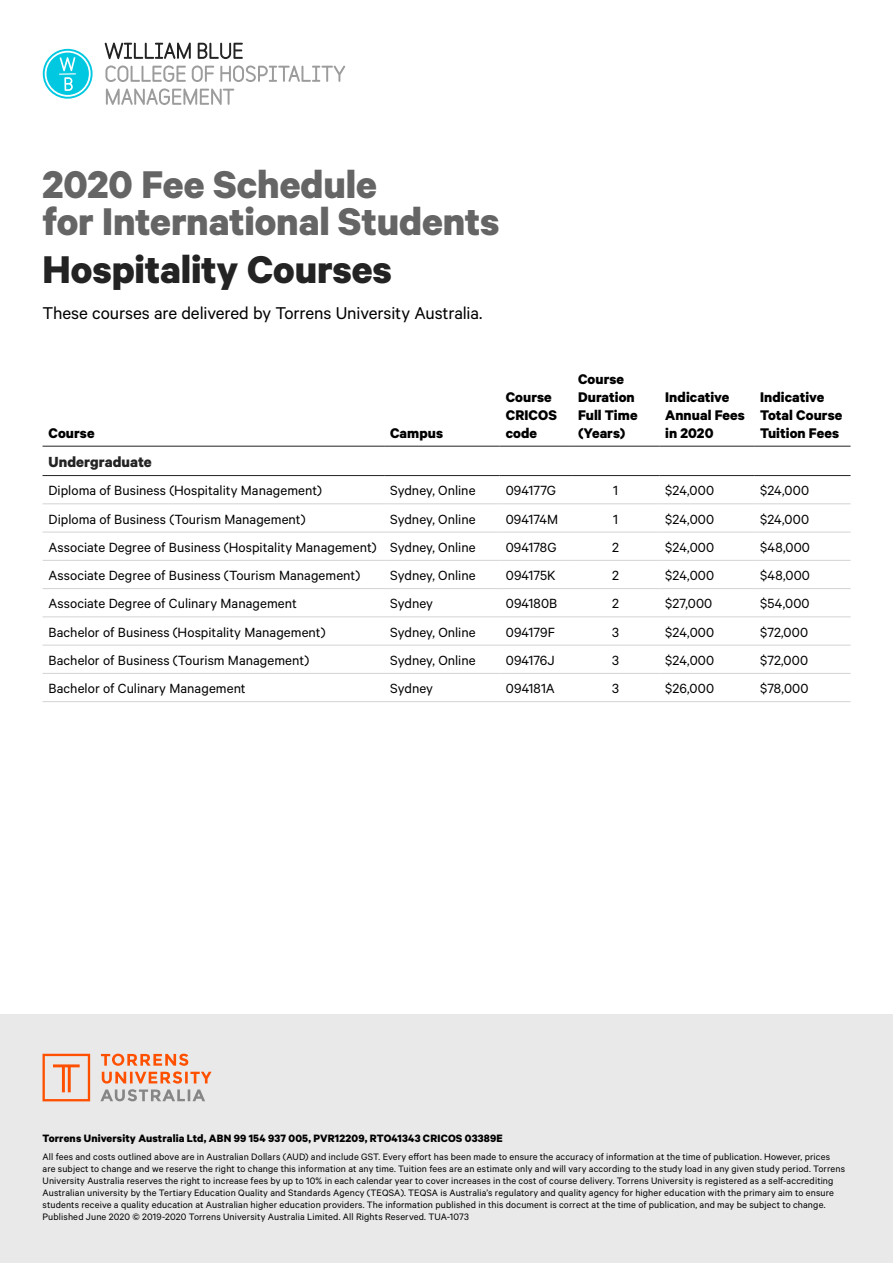
<style>
.page{position:relative;width:893px;height:1263px;background:#fff}
.page>*{position:absolute;margin:0;border:0;box-sizing:border-box;transform-origin:0 0}
.t1{font:700 43.5px/36px "Calibre";letter-spacing:-.005em;color:#656565}
.t2{font:700 43.5px "Calibre";letter-spacing:-.005em;color:#232323}
.t3{font:19.2px "Calibre";letter-spacing:-.005em;color:#000}
.t4{font:700 16.5px "Calibre";letter-spacing:.005em;color:#232323}
.t5{font:700 15.75px/18px "Calibre";letter-spacing:.005em;color:#000}
.t6{font:15px "Calibre";color:#000}
.t7{font:700 12px "Calibre";letter-spacing:.015em;color:#000}
.t8{font:10.5px/12px "Calibre";letter-spacing:.01em;color:#000}
</style>
<div class="page">
<div style="left:0;top:1014px;width:893px;height:249px;background:#e9e9e9"></div>
<svg style="left:43px;top:1054px;width:169px;height:47px"></svg>
<svg style="left:105px;top:43px;width:86px;height:16px"></svg>
<svg style="left:198px;top:43px;width:45px;height:16px"></svg>
<svg style="left:105px;top:65px;width:81px;height:17px"></svg>
<svg style="left:192px;top:65px;width:22px;height:17px"></svg>
<svg style="left:220px;top:65px;width:125px;height:17px"></svg>
<svg style="left:106px;top:88px;width:128px;height:17px"></svg>
<svg style="left:43px;top:49px;width:50px;height:50px"></svg>
<hr style="left:43px;top:503px;width:341px;height:1px;background:#d3d3d3">
<hr style="left:384px;top:503px;width:116px;height:1px;background:#d3d3d3">
<hr style="left:500px;top:503px;width:72px;height:1px;background:#d3d3d3">
<hr style="left:572px;top:503px;width:87px;height:1px;background:#d3d3d3">
<hr style="left:659px;top:503px;width:95px;height:1px;background:#d3d3d3">
<hr style="left:754px;top:503px;width:96px;height:1px;background:#d3d3d3">
<hr style="left:43px;top:532px;width:341px;height:1px;background:#d3d3d3">
<hr style="left:384px;top:532px;width:116px;height:1px;background:#d3d3d3">
<hr style="left:500px;top:532px;width:72px;height:1px;background:#d3d3d3">
<hr style="left:572px;top:532px;width:87px;height:1px;background:#d3d3d3">
<hr style="left:659px;top:532px;width:95px;height:1px;background:#d3d3d3">
<hr style="left:754px;top:532px;width:96px;height:1px;background:#d3d3d3">
<hr style="left:43px;top:560px;width:341px;height:1px;background:#d3d3d3">
<hr style="left:384px;top:560px;width:116px;height:1px;background:#d3d3d3">
<hr style="left:500px;top:560px;width:72px;height:1px;background:#d3d3d3">
<hr style="left:572px;top:560px;width:87px;height:1px;background:#d3d3d3">
<hr style="left:659px;top:560px;width:95px;height:1px;background:#d3d3d3">
<hr style="left:754px;top:560px;width:96px;height:1px;background:#d3d3d3">
<hr style="left:43px;top:588px;width:341px;height:1px;background:#d3d3d3">
<hr style="left:384px;top:588px;width:116px;height:1px;background:#d3d3d3">
<hr style="left:500px;top:588px;width:72px;height:1px;background:#d3d3d3">
<hr style="left:572px;top:588px;width:87px;height:1px;background:#d3d3d3">
<hr style="left:659px;top:588px;width:95px;height:1px;background:#d3d3d3">
<hr style="left:754px;top:588px;width:96px;height:1px;background:#d3d3d3">
<hr style="left:43px;top:616px;width:341px;height:1px;background:#d3d3d3">
<hr style="left:384px;top:616px;width:116px;height:1px;background:#d3d3d3">
<hr style="left:500px;top:616px;width:72px;height:1px;background:#d3d3d3">
<hr style="left:572px;top:616px;width:87px;height:1px;background:#d3d3d3">
<hr style="left:659px;top:616px;width:95px;height:1px;background:#d3d3d3">
<hr style="left:754px;top:616px;width:96px;height:1px;background:#d3d3d3">
<hr style="left:43px;top:645px;width:341px;height:1px;background:#d3d3d3">
<hr style="left:384px;top:645px;width:116px;height:1px;background:#d3d3d3">
<hr style="left:500px;top:645px;width:72px;height:1px;background:#d3d3d3">
<hr style="left:572px;top:645px;width:87px;height:1px;background:#d3d3d3">
<hr style="left:659px;top:645px;width:95px;height:1px;background:#d3d3d3">
<hr style="left:754px;top:645px;width:96px;height:1px;background:#d3d3d3">
<hr style="left:43px;top:673px;width:341px;height:1px;background:#d3d3d3">
<hr style="left:384px;top:673px;width:116px;height:1px;background:#d3d3d3">
<hr style="left:500px;top:673px;width:72px;height:1px;background:#d3d3d3">
<hr style="left:572px;top:673px;width:87px;height:1px;background:#d3d3d3">
<hr style="left:659px;top:673px;width:95px;height:1px;background:#d3d3d3">
<hr style="left:754px;top:673px;width:96px;height:1px;background:#d3d3d3">
<hr style="left:43px;top:701px;width:341px;height:1px;background:#d3d3d3">
<hr style="left:384px;top:701px;width:116px;height:1px;background:#d3d3d3">
<hr style="left:500px;top:701px;width:72px;height:1px;background:#d3d3d3">
<hr style="left:572px;top:701px;width:87px;height:1px;background:#d3d3d3">
<hr style="left:659px;top:701px;width:95px;height:1px;background:#d3d3d3">
<hr style="left:754px;top:701px;width:96px;height:1px;background:#d3d3d3">
<hr style="left:43px;top:446px;width:341px;height:1px;background:#232323">
<hr style="left:384px;top:446px;width:116px;height:1px;background:#232323">
<hr style="left:500px;top:446px;width:72px;height:1px;background:#232323">
<hr style="left:572px;top:446px;width:87px;height:1px;background:#232323">
<hr style="left:659px;top:446px;width:95px;height:1px;background:#232323">
<hr style="left:754px;top:446px;width:96px;height:1px;background:#232323">
<hr style="left:43px;top:475px;width:341px;height:1px;background:#232323">
<hr style="left:384px;top:475px;width:116px;height:1px;background:#232323">
<hr style="left:500px;top:475px;width:72px;height:1px;background:#232323">
<hr style="left:572px;top:475px;width:87px;height:1px;background:#232323">
<hr style="left:659px;top:475px;width:95px;height:1px;background:#232323">
<hr style="left:754px;top:475px;width:96px;height:1px;background:#232323">
<h1 class="t1" style="left:43px;top:166px;width:459px">2020 Fee Schedule<br>for International Students</h1>
<h1 class="t2" style="left:43px;top:243px;width:351px">Hospitality Courses</h1>
<h2 class="t3" style="left:43px;top:302px;width:441px">These courses are delivered by Torrens University Australia.</h2>
<h3 class="t5" style="left:49px;top:423px;width:48px">Course</h3>
<h3 class="t5" style="left:390px;top:423px;width:55px">Campus</h3>
<h3 class="t5" style="left:506px;top:387px;width:53px">Course<br>CRICOS code</h3>
<h3 class="t5" style="left:578px;top:369px;width:61px">Course<br>Duration<br>Full Time (Years)</h3>
<h3 class="t5" style="left:665px;top:387px;width:81px">Indicative<br>Annual Fees in 2020</h3>
<h3 class="t5" style="left:760px;top:387px;width:84px">Indicative<br>Total Course<br>Tuition Fees</h3>
<h3 class="t4" style="left:49px;top:452px;width:105px">Undergraduate</h3>
<h3 class="t6" style="left:49px;top:482px;width:275px">Diploma of Business (Hospitality Management)</h3>
<h3 class="t6" style="left:390px;top:482px;width:87px">Sydney, Online</h3>
<h3 class="t6" style="left:506px;top:482px;width:52px">094177G</h3>
<h3 class="t6" style="left:613px;top:482px;width:6px">1</h3>
<h3 class="t6" style="left:665px;top:482px;width:50px">$24,000</h3>
<h3 class="t6" style="left:760px;top:482px;width:50px">$24,000</h3>
<h3 class="t6" style="left:49px;top:510px;width:259px">Diploma of Business (Tourism Management)</h3>
<h3 class="t6" style="left:390px;top:510px;width:87px">Sydney, Online</h3>
<h3 class="t6" style="left:506px;top:510px;width:54px">094174M</h3>
<h3 class="t6" style="left:613px;top:510px;width:6px">1</h3>
<h3 class="t6" style="left:665px;top:510px;width:50px">$24,000</h3>
<h3 class="t6" style="left:760px;top:510px;width:50px">$24,000</h3>
<h3 class="t6" style="left:49px;top:538px;width:429px">Associate Degree of Business (Hospitality Management) Sydney, Online</h3>
<h3 class="t6" style="left:506px;top:538px;width:52px">094178G</h3>
<h3 class="t6" style="left:612px;top:538px;width:8px">2</h3>
<h3 class="t6" style="left:665px;top:538px;width:50px">$24,000</h3>
<h3 class="t6" style="left:760px;top:538px;width:51px">$48,000</h3>
<h3 class="t6" style="left:49px;top:567px;width:313px">Associate Degree of Business (Tourism Management)</h3>
<h3 class="t6" style="left:390px;top:567px;width:87px">Sydney, Online</h3>
<h3 class="t6" style="left:506px;top:567px;width:51px">094175K</h3>
<h3 class="t6" style="left:612px;top:567px;width:8px">2</h3>
<h3 class="t6" style="left:665px;top:567px;width:50px">$24,000</h3>
<h3 class="t6" style="left:760px;top:567px;width:51px">$48,000</h3>
<h3 class="t6" style="left:49px;top:595px;width:250px">Associate Degree of Culinary Management</h3>
<h3 class="t6" style="left:390px;top:595px;width:44px">Sydney</h3>
<h3 class="t6" style="left:506px;top:595px;width:53px">094180B</h3>
<h3 class="t6" style="left:612px;top:595px;width:8px">2</h3>
<h3 class="t6" style="left:665px;top:595px;width:49px">$27,000</h3>
<h3 class="t6" style="left:760px;top:595px;width:51px">$54,000</h3>
<h3 class="t6" style="left:49px;top:623px;width:279px">Bachelor of Business (Hospitality Management)</h3>
<h3 class="t6" style="left:390px;top:623px;width:87px">Sydney, Online</h3>
<h3 class="t6" style="left:506px;top:623px;width:51px">094179F</h3>
<h3 class="t6" style="left:612px;top:623px;width:8px">3</h3>
<h3 class="t6" style="left:665px;top:623px;width:50px">$24,000</h3>
<h3 class="t6" style="left:760px;top:623px;width:49px">$72,000</h3>
<h3 class="t6" style="left:49px;top:651px;width:262px">Bachelor of Business (Tourism Management)</h3>
<h3 class="t6" style="left:390px;top:651px;width:87px">Sydney, Online</h3>
<h3 class="t6" style="left:506px;top:651px;width:50px">094176J</h3>
<h3 class="t6" style="left:612px;top:651px;width:8px">3</h3>
<h3 class="t6" style="left:665px;top:651px;width:50px">$24,000</h3>
<h3 class="t6" style="left:760px;top:651px;width:49px">$72,000</h3>
<h3 class="t6" style="left:49px;top:680px;width:199px">Bachelor of Culinary Management</h3>
<h3 class="t6" style="left:390px;top:680px;width:44px">Sydney</h3>
<h3 class="t6" style="left:506px;top:680px;width:50px">094181A</h3>
<h3 class="t6" style="left:612px;top:680px;width:8px">3</h3>
<h3 class="t6" style="left:665px;top:680px;width:50px">$26,000</h3>
<h3 class="t6" style="left:760px;top:680px;width:50px">$78,000</h3>
<p class="t7" style="left:43px;top:1130px;width:462px">Torrens University Australia Ltd, ABN 99 154 937 005, PVR12209, RTO41343 CRICOS 03389E</p>
<p class="t8" style="left:43px;top:1151px;width:804px">All fees and costs outlined above are in Australian Dollars (AUD) and include GST. Every effort has been made to ensure the accuracy of information at the time of publication. However, prices are subject to change and we reserve the right to change this information at any time. Tuition fees are an estimate only and will vary according to the study load in any given study period. Torrens University Australia reserves the right to increase fees by up to 10% in each calendar year to cover increases in the cost of course delivery. Torrens University is registered as a self-accrediting Australian university by the Tertiary Education Quality and Standards Agency (TEQSA). TEQSA is Australia’s regulatory and quality agency for higher education with the primary aim to ensure students receive a quality education at Australian higher education providers. The information published in this document is correct at the time of publication, and may be subject to change.<br>Published June 2020 © 2019-2020 Torrens University Australia Limited. All Rights Reserved. TUA-1073</p>
</div>
